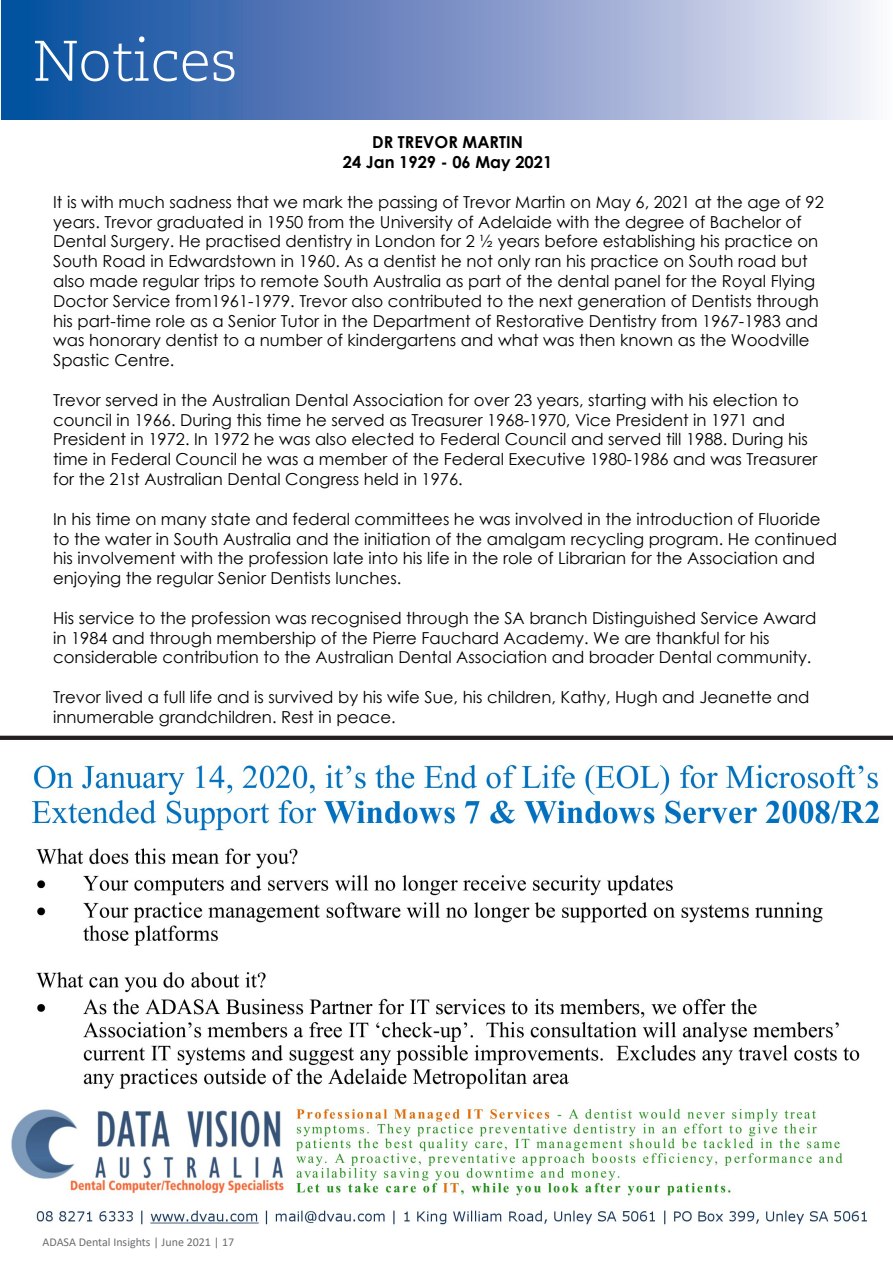
<style>
.page{position:relative;width:893px;height:1263px;background:#fff}
.page>*{position:absolute;margin:0;border:0;box-sizing:border-box;transform-origin:0 0}
.t1{font:300 57px "Caecilia LT Pro 45";color:#fff}
.t2{font:16.5px/19.8px "Century Gothic";color:#000}
.t3{font:700 16.5px "Century Gothic";color:#000}
.Letter_Bullet{font:12px "Calibri";color:#6c6d70}
</style>
<div class="page">
<svg style="left:1px;top:0;width:868px;height:119px;background:#7794c6"></svg>
<img style="left:11px;top:761px;width:871px;height:464px">
<svg style="left:0;top:736px;width:893px;height:4px;background:#262223"></svg>
<p class="t1" style="left:33px;top:24px;width:206px">Notices</p>
<p class="t3" style="left:372px;top:130px;width:152px">DR TREVOR MARTIN</p>
<p class="t3" style="left:343px;top:150px;width:211px">24 Jan 1929 - 06 May 2021</p>
<p class="t2" style="left:53px;top:192px;width:772px">It is with much sadness that we mark the passing of Trevor Martin on May 6, 2021 at the age of 92 years. Trevor graduated in 1950 from the University of Adelaide with the degree of Bachelor of Dental Surgery. He practised dentistry in London for 2 ½ years before establishing his practice on South Road in Edwardstown in 1960. As a dentist he not only ran his practice on South road but also made regular trips to remote South Australia as part of the dental panel for the Royal Flying Doctor Service from1961-1979. Trevor also contributed to the next generation of Dentists through his part-time role as a Senior Tutor in the Department of Restorative Dentistry from 1967-1983 and was honorary dentist to a number of kindergartens and what was then known as the Woodville Spastic Centre.</p>
<p class="t2" style="left:53px;top:390px;width:766px">Trevor served in the Australian Dental Association for over 23 years, starting with his election to council in 1966. During this time he served as Treasurer 1968-1970, Vice President in 1971 and President in 1972. In 1972 he was also elected to Federal Council and served till 1988. During his time in Federal Council he was a member of the Federal Executive 1980-1986 and was Treasurer for the 21st Australian Dental Congress held in 1976.</p>
<p class="t2" style="left:53px;top:509px;width:785px">In his time on many state and federal committees he was involved in the introduction of Fluoride to the water in South Australia and the initiation of the amalgam recycling program. He continued his involvement with the profession late into his life in the role of Librarian for the Association and enjoying the regular Senior Dentists lunches.</p>
<p class="t2" style="left:53px;top:608px;width:765px">His service to the profession was recognised through the SA branch Distinguished Service Award in 1984 and through membership of the Pierre Fauchard Academy. We are thankful for his considerable contribution to the Australian Dental Association and broader Dental community.</p>
<p class="t2" style="left:53px;top:687px;width:758px">Trevor lived a full life and is survived by his wife Sue, his children, Kathy, Hugh and Jeanette and innumerable grandchildren. Rest in peace.</p>
<p class="Letter_Bullet" style="left:43px;top:1234px;width:193px">ADASA Dental Insights | June 2021 | 17</p>
</div>
